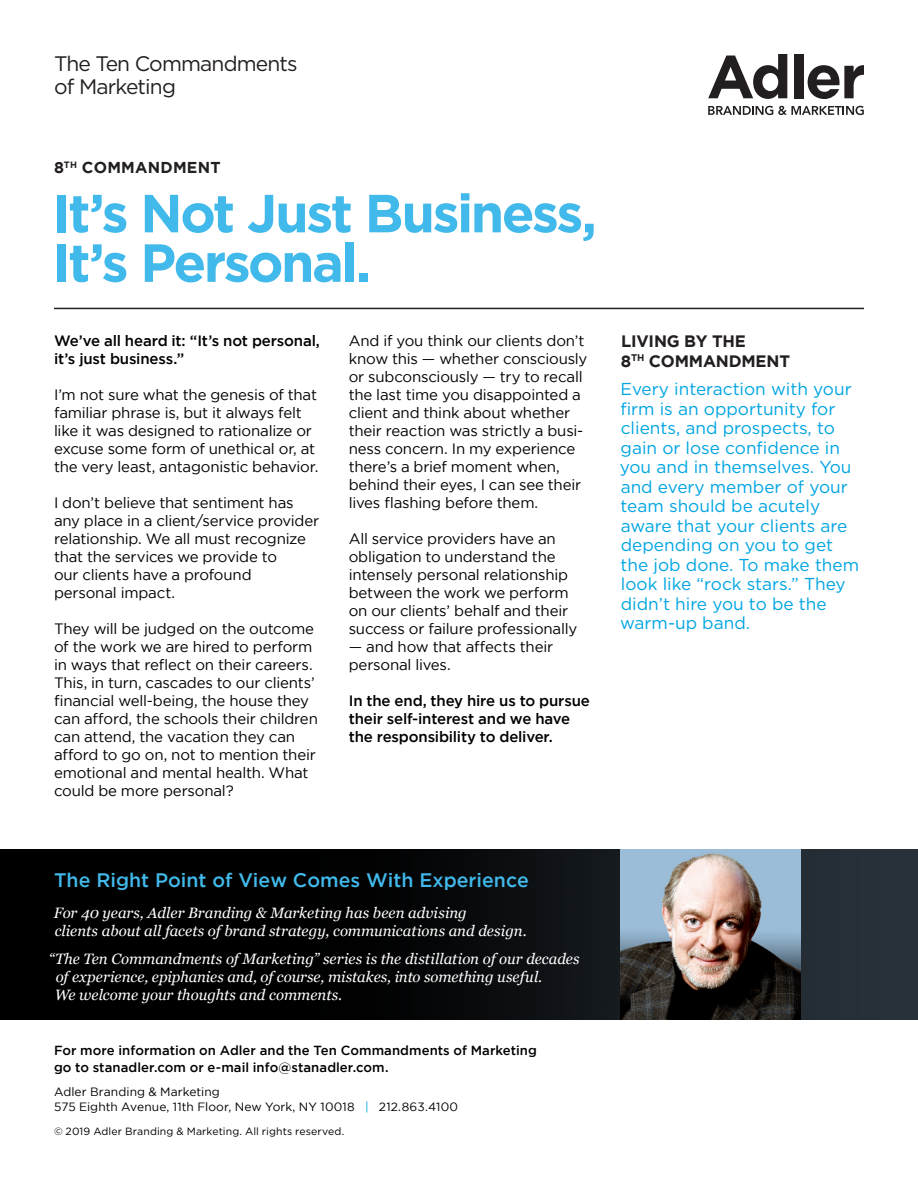
<style>
.page{position:relative;width:918px;height:1188px;background:#fff}
.page>*{position:absolute;margin:0;border:0;box-sizing:border-box;transform-origin:0 0}
.t1{font:700 53.55px/49.5px "Gotham";letter-spacing:-.045em;color:#41b9ea}
.t2{font:21px/23.2px "Gotham";letter-spacing:-.04em;color:#231f20}
.t3{font:500 19.5px "Gotham";color:#41b9ea}
.Body_Sidebar{font:17.25px/19.5px "Gotham";color:#00a5e3}
.Head{font:700 16.5px/19.5px "Gotham";letter-spacing:-.01em;color:#231f20}
.Commadment{font:700 15.75px "Gotham";letter-spacing:.015em;color:#231f20}
.body_gotham{font:15px/18px "Gotham";letter-spacing:-.015em;color:#000}
.body_gotham-2{font:italic 15px/18px "Georgia";color:#fff}
.body_gotham-3{font:500 15px/18px "Gotham";letter-spacing:-.015em;color:#000}
.body_gotham-4{font:500 13.2px/16.5px "Gotham";letter-spacing:.005em;color:#000}
.body_gotham-5{font:12px "Gotham";letter-spacing:.01em;color:#000}
.body_gotham-6{font:10.5px "Gotham";letter-spacing:.01em;color:#000}
.s1{color:#00a5e3}
</style>
<div class="page">
<svg style="left:708px;top:54px;width:79px;height:45px"></svg>
<div style="left:794px;top:54px;width:9px;height:44px;background:#231f20"></div>
<svg style="left:808px;top:65px;width:56px;height:34px"></svg>
<svg style="left:708px;top:106px;width:156px;height:9px"></svg>
<img style="left:0;top:850px;width:918px;height:170px">
<img style="left:621px;top:850px;width:180px;height:170px">
<hr style="left:54px;top:308px;width:810px;height:1px;background:#231f20">
<p class="t2" style="left:54px;top:51px;width:245px">The Ten Commandments of Marketing</p>
<p class="Commadment" style="left:54px;top:158px;width:168px">8<sup>TH</sup> COMMANDMENT</p>
<p class="t1" style="left:52px;top:187px;width:546px">It’s Not Just Business,<br>It’s Personal.</p>
<p class="body_gotham-3" style="left:54px;top:331px;width:267px">We’ve all heard it: “It’s not personal, it’s just business.”</p>
<p class="body_gotham" style="left:54px;top:385px;width:266px">I’m not sure what the genesis of that familiar phrase is, but it always felt like it was designed to rationalize or excuse some form of unethical or, at the very least, antagonistic behavior.</p>
<p class="body_gotham" style="left:54px;top:493px;width:267px">I don’t believe that sentiment has any place in a client/service provider relationship. We all must recognize that the services we provide to<br>our clients have a profound<br>personal impact.</p>
<p class="body_gotham" style="left:54px;top:619px;width:265px">They will be judged on the outcome of the work we are hired to perform in ways that reflect on their careers.<br>This, in turn, cascades to our clients’ financial well-being, the house they can afford, the schools their children can attend, the vacation they can afford to go on, not to mention their emotional and mental health. What could be more personal?</p>
<p class="body_gotham" style="left:349px;top:331px;width:240px">And if you think our clients don’t know this — whether consciously or subconsciously — try to recall the last time you disappointed a client and think about whether their reaction was strictly a busi&shy;ness concern. In my experience there’s a brief moment when, behind their eyes, I can see their lives flashing before them.</p>
<p class="body_gotham" style="left:349px;top:529px;width:230px">All service providers have an obligation to understand the intensely personal relationship between the work we perform on our clients’ behalf and their success or failure professionally</p>
<p class="body_gotham" style="left:349px;top:637px;width:206px">— and how that affects their personal lives.</p>
<p class="body_gotham-3" style="left:349px;top:691px;width:243px">In the end, they hire us to pursue their self-interest and we have the responsibility to deliver.</p>
<p class="Head" style="left:621px;top:331px;width:171px">LIVING BY THE<br>8<sup>TH</sup> COMMANDMENT</p>
<p class="Body_Sidebar" style="left:620px;top:379px;width:241px">Every interaction with your firm is an opportunity for clients, and prospects, to gain or lose confidence in you and in themselves. You and every member of your team should be acutely aware that your clients are depending on you to get the job done. To make them look like “rock stars.” They didn’t hire you to be the warm-up band.</p>
<p class="t3" style="left:54px;top:869px;width:477px">The Right Point of View Comes With Experience</p>
<p class="body_gotham-2" style="left:54px;top:903px;width:474px">For 40 years, Adler Branding &amp; Marketing has been advising<br>clients about all facets of brand strategy, communications and design.</p>
<p class="body_gotham-2" style="left:55px;top:950px;width:526px;text-indent:-6px">“The Ten Commandments of Marketing” series is the distillation of our decades of experience, epiphanies and, of course, mistakes, into something useful.<br>We welcome your thoughts and comments.</p>
<p class="body_gotham-4" style="left:54px;top:1042px;width:484px">For more information on Adler and the Ten Commandments of Marketing go to stanadler.com or e-mail info@stanadler.com.</p>
<p class="body_gotham-5" style="left:54px;top:1085px;width:167px">Adler Branding &amp; Marketing</p>
<p class="body_gotham-5" style="left:54px;top:1100px;width:406px">575 Eighth Avenue, 11th Floor, New York, NY 10018 <span class="s1">|</span> 212.863.4100</p>
<p class="body_gotham-6" style="left:54px;top:1124px;width:292px">© 2019 Adler Branding &amp; Marketing. All rights reserved.</p>
</div>
